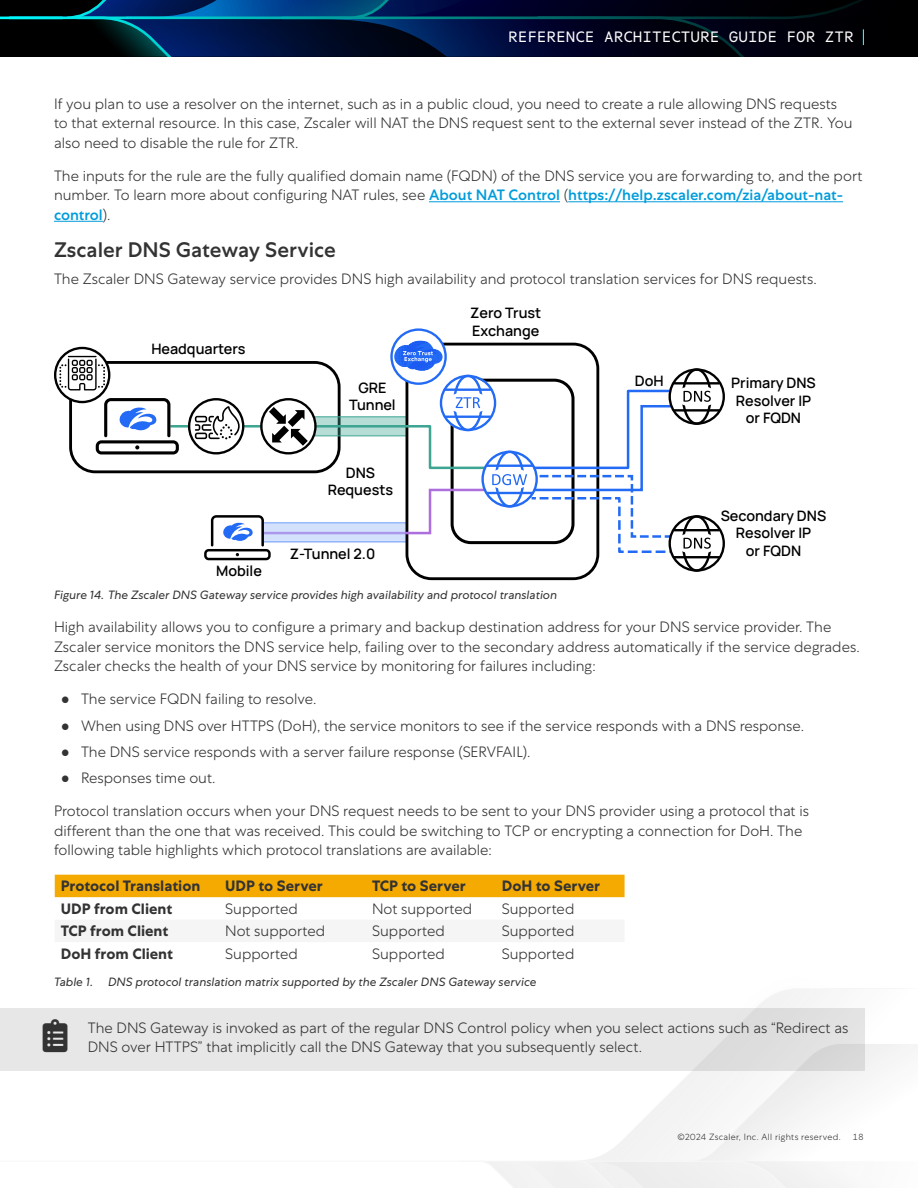
<style>
.page{position:relative;width:918px;height:1188px;background:#fff}
.page>*{position:absolute;margin:0;border:0;box-sizing:border-box;transform-origin:0 0}
.Paragraph{font:33px "Font Awesome 5 Pro Solid";color:#343333}
.t1{font:500 21px "Centra No 1";color:#343333}
.Paragraph-2{font:300 15px/19.5px "Centra No 1";color:#343333}
.Paragraph_indent_style{font:300 15px/19.5px "Centra No 1";color:#343333}
.Paragraph-3{font:700 15px "Centra No 1";color:#343333}
.t2{font:15px "Centra Mono";color:#fff}
.t3{font:200 14.4px/17.2px "Manrope";color:#000;text-align:center}
.t4{font:italic 12px "Centra No 1";color:#343333}
.t5{font:300 9px "Centra No 1";letter-spacing:.035em;color:#343333}
.t6{font:300 9px "Centra Mono";color:#343333}
.s1{font-weight:500;color:#009cda}
.s2{font-family:"Helvetica";font-weight:700}
</style>
<div class="page">
<svg style="left:487px;top:988px;width:429px;height:200px"></svg>
<hr style="left:0;top:1161px;width:460px;height:1px;background:#b3b3b3">
<hr style="left:459px;top:1161px;width:261px;height:1px;background:#b3b3b3">
<svg style="left:0;top:0;width:918px;height:57px;background:#00132e"></svg>
<div style="left:0;top:1008px;width:865px;height:63px;background:#e7e7e7"></div>
<hr style="left:429px;top:201px;width:131px;height:1px;background:#009cda">
<hr style="left:568px;top:201px;width:275px;height:1px;background:#009cda">
<hr style="left:54px;top:221px;width:49px;height:1px;background:#009cda">
<svg style="left:413px;top:572px;width:179px;height:8px"></svg>
<svg style="left:54px;top:328px;width:671px;height:244px"></svg>
<div style="left:55px;top:875px;width:570px;height:22px;background:#f4aa00"></div>
<p class="t2" style="left:508px;top:29px;width:347px">REFERENCE ARCHITECTURE GUIDE FOR ZTR</p>
<p class="Paragraph-2" style="left:54px;top:94px;width:800px">If you plan to use a resolver on the internet, such as in a public cloud, you need to create a rule allowing DNS requests to that external resource. In this case, Zscaler will NAT the DNS request sent to the external sever instead of the ZTR. You also need to disable the rule for ZTR.</p>
<p class="Paragraph-2" style="left:54px;top:166px;width:810px">The inputs for the rule are the fully qualified domain name (FQDN) of the DNS service you are forwarding to, and the port number. To learn more about configuring NAT rules, see <span class="s1">About NAT Control</span> (<span class="s1">https://help.zscaler.com/zia/about-nat&shy;control</span>).</p>
<h2 class="t1" style="left:54px;top:238px;width:283px">Zscaler DNS Gateway Service</h2>
<p class="Paragraph-2" style="left:54px;top:269px;width:764px">The Zscaler DNS Gateway service provides DNS high availability and protocol translation services for DNS requests.</p>
<p class="t3" style="left:151px;top:340px;width:96px">Headquarters</p>
<p class="t3" style="left:216px;top:562px;width:47px">Mobile</p>
<p class="t3" style="left:470px;top:304px;width:73px;text-align:left">Zero Trust<br>Exchange</p>
<p class="t3" style="left:635px;top:371px;width:30px">DoH</p>
<p class="t3" style="left:349px;top:379px;width:48px">GRE<br>Tunnel</p>
<p class="t3" style="left:731px;top:374px;width:86px">Primary DNS<br>Resolver IP or FQDN</p>
<p class="t3" style="left:328px;top:463px;width:67px">DNS<br>Requests</p>
<p class="t3" style="left:721px;top:507px;width:107px">Secondary DNS<br>Resolver IP</p>
<p class="t3" style="left:290px;top:544px;width:87px">Z-Tunnel 2.0</p>
<p class="t3" style="left:746px;top:541px;width:57px">or FQDN</p>
<p class="t4" style="left:54px;top:588px;width:505px">Figure 14. The Zscaler DNS Gateway service provides high availability and protocol translation</p>
<p class="Paragraph-2" style="left:54px;top:618px;width:807px">High availability allows you to configure a primary and backup destination address for your DNS service provider. The<br>Zscaler service monitors the DNS service help, failing over to the secondary address automatically if the service degrades.<br>Zscaler checks the health of your DNS service by monitoring for failures including:</p>
<p class="Paragraph-2" style="left:61px;top:690px;width:257px"><span class="s2">●</span> The service FQDN failing to resolve.</p>
<p class="Paragraph-2" style="left:61px;top:716px;width:745px"><span class="s2">●</span> When using DNS over HTTPS (DoH), the service monitors to see if the service responds with a DNS response.</p>
<p class="Paragraph-2" style="left:61px;top:742px;width:471px"><span class="s2">●</span> The DNS service responds with a server failure response (SERVFAIL).</p>
<p class="Paragraph-2" style="left:61px;top:768px;width:156px"><span class="s2">●</span> Responses time out.</p>
<p class="Paragraph-2" style="left:54px;top:801px;width:757px">Protocol translation occurs when your DNS request needs to be sent to your DNS provider using a protocol that is different than the one that was received. This could be switching to TCP or encrypting a connection for DoH. The following table highlights which protocol translations are available:</p>
<p class="Paragraph-3" style="left:61px;top:877px;width:141px">Protocol Translation</p>
<p class="Paragraph-3" style="left:225px;top:877px;width:99px">UDP to Server</p>
<p class="Paragraph-3" style="left:372px;top:877px;width:95px">TCP to Server</p>
<p class="Paragraph-3" style="left:502px;top:877px;width:100px">DoH to Server</p>
<p class="Paragraph-3" style="left:61px;top:900px;width:113px">UDP from Client</p>
<p class="Paragraph-2" style="left:225px;top:899px;width:74px">Supported</p>
<p class="Paragraph-2" style="left:372px;top:899px;width:101px">Not supported</p>
<p class="Paragraph-2" style="left:502px;top:899px;width:74px">Supported</p>
<p class="Paragraph-3" style="left:61px;top:922px;width:109px">TCP from Client</p>
<p class="Paragraph-2" style="left:225px;top:921px;width:101px">Not supported</p>
<p class="Paragraph-2" style="left:372px;top:921px;width:74px">Supported</p>
<p class="Paragraph-2" style="left:502px;top:921px;width:74px">Supported</p>
<p class="Paragraph-3" style="left:61px;top:945px;width:114px">DoH from Client</p>
<p class="Paragraph-2" style="left:225px;top:944px;width:74px">Supported</p>
<p class="Paragraph-2" style="left:372px;top:944px;width:74px">Supported</p>
<p class="Paragraph-2" style="left:502px;top:944px;width:74px">Supported</p>
<p class="t4" style="left:54px;top:975px;width:484px">Table 1. DNS protocol translation matrix supported by the Zscaler DNS Gateway service</p>
<p class="Paragraph_indent_style" style="left:88px;top:1018px;width:762px">The DNS Gateway is invoked as part of the regular DNS Control policy when you select actions such as “Redirect as<br>DNS over HTTPS” that implicitly call the DNS Gateway that you subsequently select.</p>
<p class="Paragraph" style="left:43px;top:1020px;width:26px">●□●▲▼</p>
<p class="t5" style="left:677px;top:1132px;width:165px">©2024 Zscaler, Inc. All rights reserved.</p>
<p class="t6" style="left:852px;top:1132px;width:13px">18</p>
</div>
